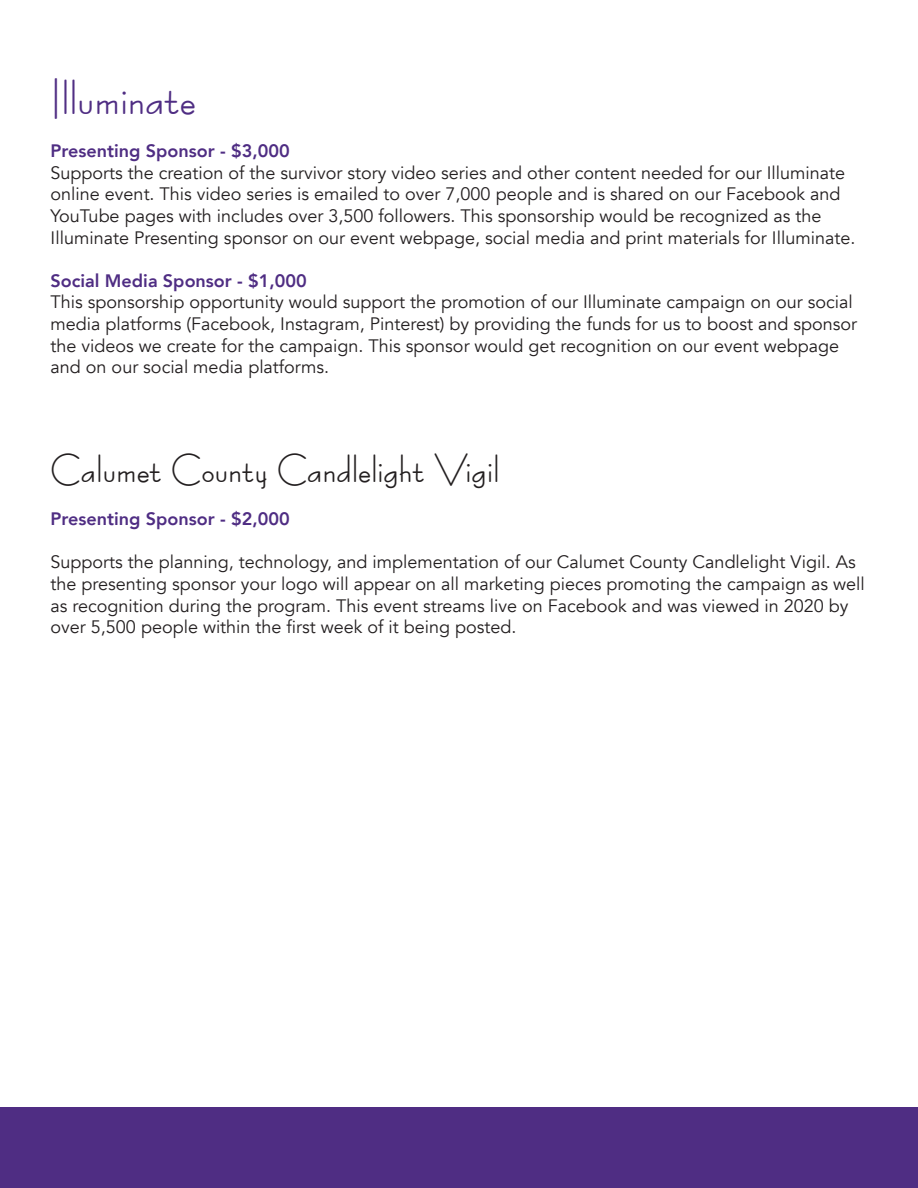
<style>
.page{position:relative;width:918px;height:1188px;background:#fff}
.page>*{position:absolute;margin:0;border:0;box-sizing:border-box;transform-origin:0 0}
.t1{font:700 45px "Bernardo Moda";color:#4f2d83}
.t2{font:700 36px "Bernardo Moda";color:#231f20}
.t3{font:18px/21.6px "Avenir";color:#231f20}
.t4{font:800 18px "Avenir";color:#4f2d83}
</style>
<div class="page">
<div style="left:0;top:1107px;width:918px;height:81px;background:#4f2d83"></div>
<h1 class="t1" style="left:51px;top:70px;width:147px">Illuminate</h1>
<p class="t4" style="left:51px;top:135px;width:241px">Presenting Sponsor - $3,000</p>
<p class="t3" style="left:51px;top:162px;width:806px">Supports the creation of the survivor story video series and other content needed for our Illuminate online event. This video series is emailed to over 7,000 people and is shared on our Facebook and YouTube pages with includes over 3,500 followers. This sponsorship would be recognized as the Illuminate Presenting sponsor on our event webpage, social media and print materials for Illuminate.</p>
<p class="t4" style="left:51px;top:264px;width:258px">Social Media Sponsor - $1,000</p>
<p class="t3" style="left:51px;top:292px;width:808px">This sponsorship opportunity would support the promotion of our Illuminate campaign on our social media platforms (Facebook, Instagram, Pinterest) by providing the funds for us to boost and sponsor the videos we create for the campaign. This sponsor would get recognition on our event webpage and on our social media platforms.</p>
<h2 class="t2" style="left:51px;top:446px;width:450px">Calumet County Candlelight Vigil</h2>
<p class="t4" style="left:51px;top:503px;width:241px">Presenting Sponsor - $2,000</p>
<p class="t3" style="left:51px;top:552px;width:816px">Supports the planning, technology, and implementation of our Calumet County Candlelight Vigil. As the presenting sponsor your logo will appear on all marketing pieces promoting the campaign as well as recognition during the program. This event streams live on Facebook and was viewed in 2020 by over 5,500 people within the first week of it being posted.</p>
</div>
